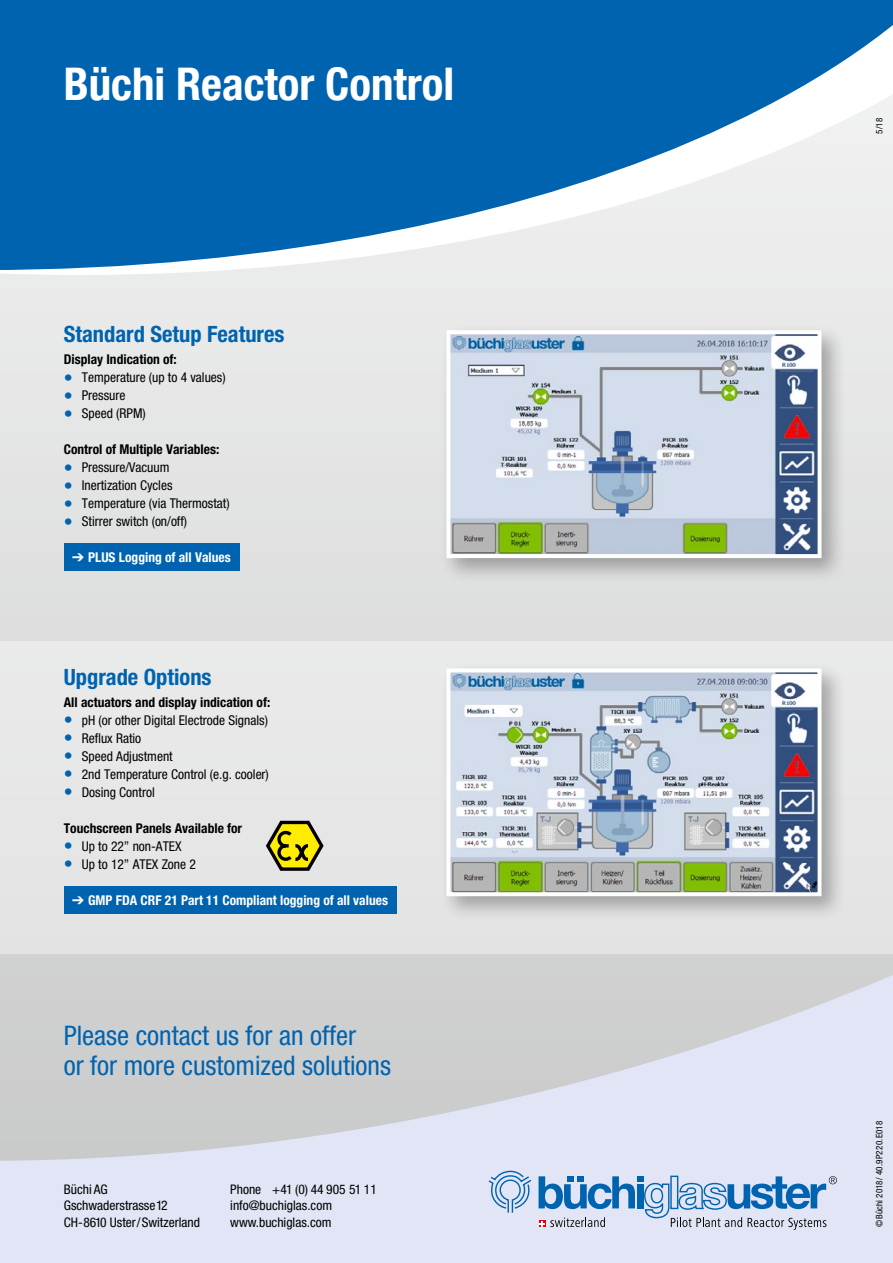
<style>
.page{position:relative;width:893px;height:1263px;background:#e6e6e6}
.page>*{position:absolute;margin:0;border:0;box-sizing:border-box;transform-origin:0 0}
.t1{font:700 condensed 45px "Helvetica Neue LT Com";color:#fff}
.t2{font:condensed 27px/30px "Helvetica Neue LT Std";color:#0063af}
.t3{font:700 condensed 22.5px "Helvetica Neue LT Std";color:#0063af}
.t4{font:condensed 13.5px "Helvetica Neue LT Std";color:#000}
.t5{font:700 condensed 13.5px "Helvetica Neue LT Std";color:#000}
.t6{font:700 condensed 13.5px "Helvetica Neue LT Std";color:#fff}
.t7{font:condensed 13.2px "Helvetica Neue LT Std";color:#000}
.t8{font:condensed 9px "Helvetica Neue LT Std";letter-spacing:.02em;color:#000}
.s1{font-size:18px;color:#0063af}
</style>
<div class="page">
<div style="left:64px;top:543px;width:175px;height:28px;background:#0063af"></div>
<svg style="left:0;top:959px;width:893px;height:304px;fill:#e1e5f5"></svg>
<svg style="left:0;top:0;width:893px;height:270px;fill:#0063af"></svg>
<div style="left:440px;top:324px;width:406px;height:259px;background:#000;opacity:.3"></div>
<img style="left:451px;top:335px;width:365px;height:218px">
<div style="left:446px;top:330px;width:375px;height:228px;border:4px solid #fff"></div>
<div style="left:64px;top:886px;width:332px;height:27px;background:#0063af"></div>
<div style="left:440px;top:662px;width:406px;height:259px;background:#000;opacity:.3"></div>
<img style="left:451px;top:673px;width:365px;height:218px">
<div style="left:446px;top:668px;width:375px;height:228px;border:4px solid #fff"></div>
<svg style="left:266px;top:820px;width:58px;height:51px"></svg>
<svg style="left:489px;top:1171px;width:348px;height:59px"></svg>
<h1 class="t1" style="left:64px;top:57px;width:392px">Büchi Reactor Control</h1>
<h3 class="t3" style="left:64px;top:320px;width:222px">Standard Setup Features</h3>
<p class="t5" style="left:64px;top:351px;width:115px">Display Indication of:</p>
<p class="t4" style="left:64px;top:369px;width:163px"><span class="s1">•</span> Temperature (up to 4 values)</p>
<p class="t4" style="left:64px;top:387px;width:63px"><span class="s1">•</span> Pressure</p>
<p class="t4" style="left:64px;top:405px;width:83px"><span class="s1">•</span> Speed (RPM)</p>
<p class="t5" style="left:64px;top:441px;width:157px">Control of Multiple Variables:</p>
<p class="t4" style="left:64px;top:459px;width:107px"><span class="s1">•</span> Pressure/Vacuum</p>
<p class="t4" style="left:64px;top:477px;width:110px"><span class="s1">•</span> Inertization Cycles</p>
<p class="t4" style="left:64px;top:495px;width:167px"><span class="s1">•</span> Temperature (via Thermostat)</p>
<p class="t4" style="left:64px;top:513px;width:125px"><span class="s1">•</span> Stirrer switch (on/off)</p>
<p class="t6" style="left:72px;top:549px;width:160px">➔ PLUS Logging of all Values</p>
<h3 class="t3" style="left:64px;top:663px;width:149px">Upgrade Options</h3>
<p class="t5" style="left:64px;top:694px;width:208px">All actuators and display indication of:</p>
<p class="t4" style="left:64px;top:712px;width:206px"><span class="s1">•</span> pH (or other Digital Electrode Signals)</p>
<p class="t4" style="left:64px;top:730px;width:79px"><span class="s1">•</span> Reflux Ratio</p>
<p class="t4" style="left:64px;top:748px;width:110px"><span class="s1">•</span> Speed Adjustment</p>
<p class="t4" style="left:64px;top:766px;width:207px"><span class="s1">•</span> 2nd Temperature Control (e.g. cooler)</p>
<p class="t4" style="left:64px;top:784px;width:92px"><span class="s1">•</span> Dosing Control</p>
<p class="t5" style="left:64px;top:820px;width:180px">Touchscreen Panels Available for</p>
<p class="t4" style="left:64px;top:838px;width:119px"><span class="s1">•</span> Up to 22” non-ATEX</p>
<p class="t4" style="left:64px;top:856px;width:134px"><span class="s1">•</span> Up to 12” ATEX Zone 2</p>
<p class="t6" style="left:72px;top:892px;width:317px">➔ GMP FDA CRF 21 Part 11 Compliant logging of all values</p>
<h2 class="t2" style="left:64px;top:1021px;width:329px">Please contact us for an offer<br>or for more customized solutions</h2>
<p class="t7" style="left:64px;top:1181px;width:46px">Büchi AG</p>
<p class="t7" style="left:230px;top:1181px;width:148px">Phone +41 (0) 44 905 51 11</p>
<p class="t7" style="left:64px;top:1198px;width:105px">Gschwaderstrasse 12</p>
<p class="t7" style="left:230px;top:1198px;width:103px">info@buchiglas.com</p>
<p class="t7" style="left:64px;top:1214px;width:138px">CH-8610 Uster/Switzerland</p>
<p class="t7" style="left:230px;top:1214px;width:103px">www.buchiglas.com</p>
<p class="t8" style="left:874px;top:134px;width:17px;rotate:-90deg">5/18</p>
<p class="t8" style="left:874px;top:1227px;width:107px;rotate:-90deg">©Büchi 2018/ 40.9P220.E018</p>
</div>
